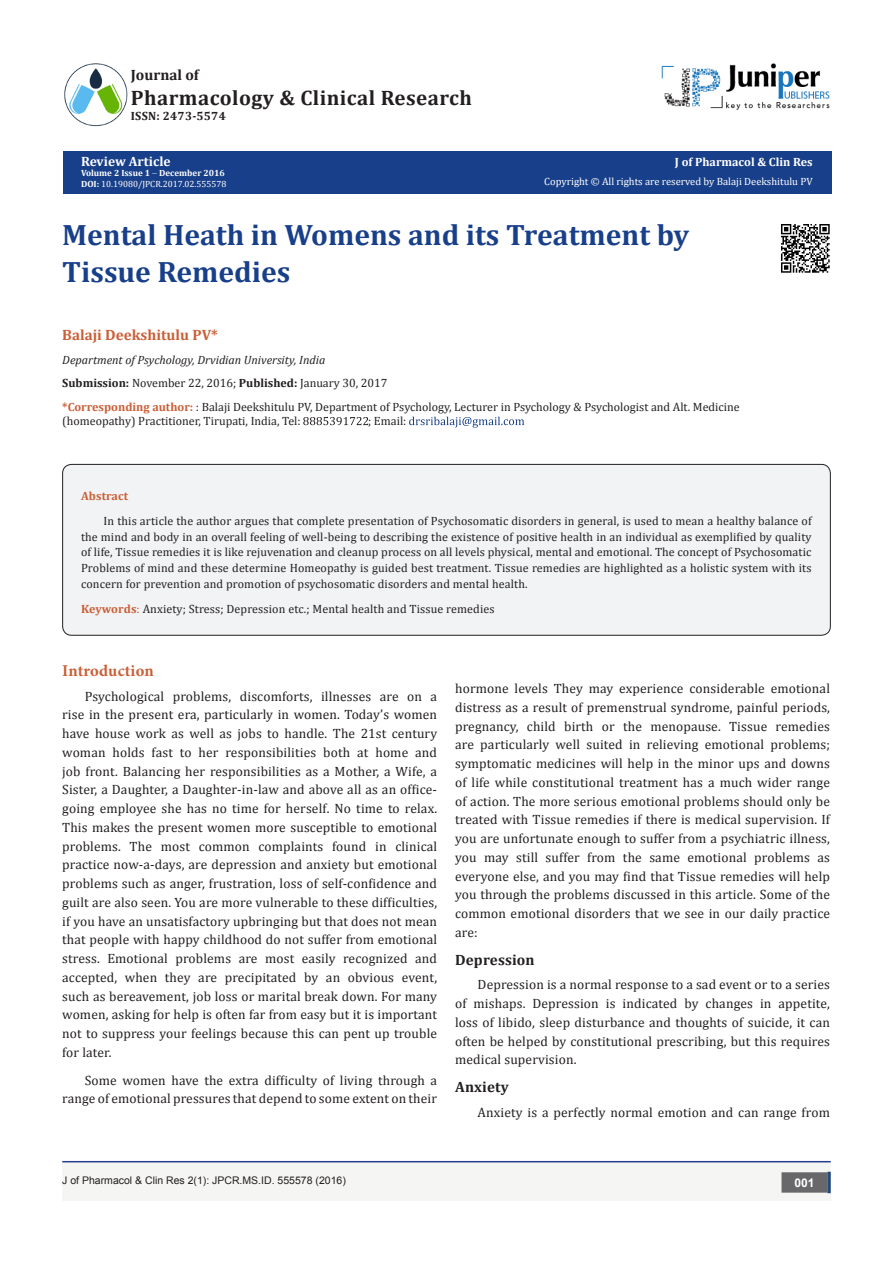
<style>
.page{position:relative;width:893px;height:1263px;background:#fff}
.page>*{position:absolute;margin:0;border:0;box-sizing:border-box;transform-origin:0 0}
.t1{font:700 29.55px "Cambria";color:#183f89}
.t2{font:700 21px "Cambria";letter-spacing:.02em;color:#231f20}
.List_Paragraph{font:700 16.5px "Minion Pro";letter-spacing:.005em;color:#ca5f37}
.List_Paragraph-2{font:700 15px "Cambria";letter-spacing:.01em;color:#231f20}
.t3{font:700 15px "Cambria";color:#ca5f37}
.List_Paragraph-3{font:13.5px/18.8px "Cambria";letter-spacing:.01em;color:#231f20;text-align:justify}
.t4{font:700 13.5px "Cambria";color:#fff}
.t5{font:12px/15.8px "Cambria";color:#231f20}
.t6{font:italic 12px "Cambria";color:#231f20}
.t7{font:700 12px "Cambria";color:#fff}
.t8{font:700 12px "Cambria";letter-spacing:.02em;color:#231f20}
.t9{font:700 12px "Cambria";letter-spacing:.01em;color:#ca5f37}
.t10{font:700 12px "Arial";color:#fff}
.t11{font:10.5px "Cambria";color:#fff}
.t12{font:10.5px "Arial";color:#231f20}
.t13{font:9px "Cambria";color:#fff}
.t14{font:700 9px "Cambria";color:#fff}
.s1{font-weight:700}
.s2{font-weight:700;color:#ca5f37}
.s3{color:#ca5f37}
</style>
<div class="page">
<div style="left:63px;top:151px;width:768px;height:43px;background:#183f89"></div>
<svg style="left:303px;top:417px;width:65px;height:8px"></svg>
<svg style="left:409px;top:417px;width:115px;height:11px"></svg>
<div style="left:63px;top:464px;width:767px;height:171px;background:#f2f3f4;border-radius:9px"></div>
<div style="left:62px;top:464px;width:769px;height:172px;border:1px solid #231f20;border-radius:9px"></div>
<img style="left:64px;top:63px;width:64px;height:64px">
<img style="left:662px;top:63px;width:168px;height:47px">
<div style="left:62px;top:1162px;width:769px;height:39px;background:#f5f5f4"></div>
<div style="left:782px;top:1173px;width:45px;height:19px;background:#68676a"></div>
<div style="left:781px;top:1172px;width:46px;height:20px;border:2px solid #68676a"></div>
<svg style="left:827px;top:1172px;width:4px;height:21px"></svg>
<hr style="left:62px;top:1161px;width:769px;height:1px;background:#253f8e">
<img style="left:781px;top:224px;width:49px;height:49px">
<p class="List_Paragraph-2" style="left:131px;top:64px;width:69px">Journal of</p>
<p class="t2" style="left:131px;top:83px;width:343px">Pharmacology &amp; Clinical Research</p>
<p class="t8" style="left:131px;top:108px;width:96px">ISSN: 2473-5574</p>
<p class="t4" style="left:81px;top:152px;width:91px">Review Article</p>
<p class="t14" style="left:81px;top:167px;width:145px">Volume 2 Issue 1 December 2016</p>
<p class="t13" style="left:81px;top:179px;width:147px"><span class="s1">DOI:</span> 10.19080/JPCR.2017.02.555578</p>
<p class="t7" style="left:675px;top:154px;width:139px">J of Pharmacol &amp; Clin Res</p>
<p class="t11" style="left:544px;top:175px;width:270px">Copyright © All rights are reserved by Balaji Deekshitulu PV</p>
<p class="t1" style="left:62px;top:214px;width:628px">Mental Heath in Womens and its Treatment by</p>
<p class="t1" style="left:62px;top:251px;width:230px">Tissue Remedies</p>
<p class="t3" style="left:62px;top:325px;width:157px">Balaji Deekshitulu PV*</p>
<p class="t6" style="left:62px;top:351px;width:265px">Department of Psychology, Drvidian University, India</p>
<p class="t5" style="left:62px;top:375px;width:327px"><span class="s1">Submission:</span> November 22, 2016; <span class="s1">Published:</span> January 30, 2017</p>
<p class="t5" style="left:62px;top:399px;width:679px;line-height:14.4px"><span class="s2">*Corresponding author:</span> : Balaji Deekshitulu PV, Department of Psychology, Lecturer in Psychology &amp; Psychologist and Alt. Medicine (homeopathy) Practitioner, Tirupati, India, Tel:</p>
<p class="t5" style="left:368px;top:413px;width:40px">; Email:</p>
<p class="t9" style="left:81px;top:487px;width:49px">Abstract</p>
<p class="t5" style="left:81px;top:513px;width:732px;text-align:justify;text-indent:22px">In this article the author argues that complete presentation of Psychosomatic disorders in general, is used to mean a healthy balance of the mind and body in an overall feeling of well-being to describing the existence of positive health in an individual as exemplified by quality of life, Tissue remedies it is like rejuvenation and cleanup process on all levels physical, mental and emotional. The concept of Psychosomatic Problems of mind and these determine Homeopathy is guided best treatment. Tissue remedies are highlighted as a holistic system with its concern for prevention and promotion of psychosomatic disorders and mental health.</p>
<p class="t5" style="left:81px;top:600px;width:415px"><span class="s2">Keywords</span><span class="s3">:</span> Anxiety; Stress; Depression etc.; Mental health and Tissue remedies</p>
<p class="List_Paragraph" style="left:62px;top:659px;width:93px">Introduction</p>
<p class="List_Paragraph-3" style="left:62px;top:687px;width:376px;text-indent:22px">Psychological problems, discomforts, illnesses are on a rise in the present era, particularly in women. Today’s women have house work as well as jobs to handle. The 21st century woman holds fast to her responsibilities both at home and job front. Balancing her responsibilities as a Mother, a Wife, a Sister, a Daughter, a Daughter-in-law and above all as an office&shy;going employee she has no time for herself. No time to relax.<br>This makes the present women more susceptible to emotional problems. The most common complaints found in clinical practice now-a-days, are depression and anxiety but emotional problems such as anger, frustration, loss of self-confidence and guilt are also seen. You are more vulnerable to these difficulties, if you have an unsatisfactory upbringing but that does not mean that people with happy childhood do not suffer from emotional stress. Emotional problems are most easily recognized and accepted, when they are precipitated by an obvious event, such as bereavement, job loss or marital break down. For many women, asking for help is often far from easy but it is important not to suppress your feelings because this can pent up trouble for later.</p>
<p class="List_Paragraph-3" style="left:62px;top:1071px;width:376px;text-align:right">Some women have the extra difficulty of living through a range of emotional pressures that depend to some extent on their</p>
<p class="List_Paragraph-3" style="left:455px;top:679px;width:376px">hormone levels They may experience considerable emotional distress as a result of premenstrual syndrome, painful periods, pregnancy, child birth or the menopause. Tissue remedies are particularly well suited in relieving emotional problems; symptomatic medicines will help in the minor ups and downs of life while constitutional treatment has a much wider range of action. The more serious emotional problems should only be treated with Tissue remedies if there is medical supervision. If you are unfortunate enough to suffer from a psychiatric illness, you may still suffer from the same emotional problems as everyone else, and you may find that Tissue remedies will help you through the problems discussed in this article. Some of the common emotional disorders that we see in our daily practice are:</p>
<p class="List_Paragraph-2" style="left:455px;top:949px;width:81px">Depression</p>
<p class="List_Paragraph-3" style="left:455px;top:975px;width:376px;text-indent:22px">Depression is a normal response to a sad event or to a series of mishaps. Depression is indicated by changes in appetite, loss of libido, sleep disturbance and thoughts of suicide, it can often be helped by constitutional prescribing, but this requires medical supervision.</p>
<p class="List_Paragraph-2" style="left:455px;top:1076px;width:55px">Anxiety</p>
<p class="List_Paragraph-3" style="left:478px;top:1103px;width:354px">Anxiety is a perfectly normal emotion and can range from</p>
<p class="t12" style="left:62px;top:1173px;width:285px">J of Pharmacol &amp; Clin Res 2(1): JPCR.MS.ID. 555578 (2016)</p>
<p class="t10" style="left:794px;top:1174px;width:22px">001</p>
</div>
